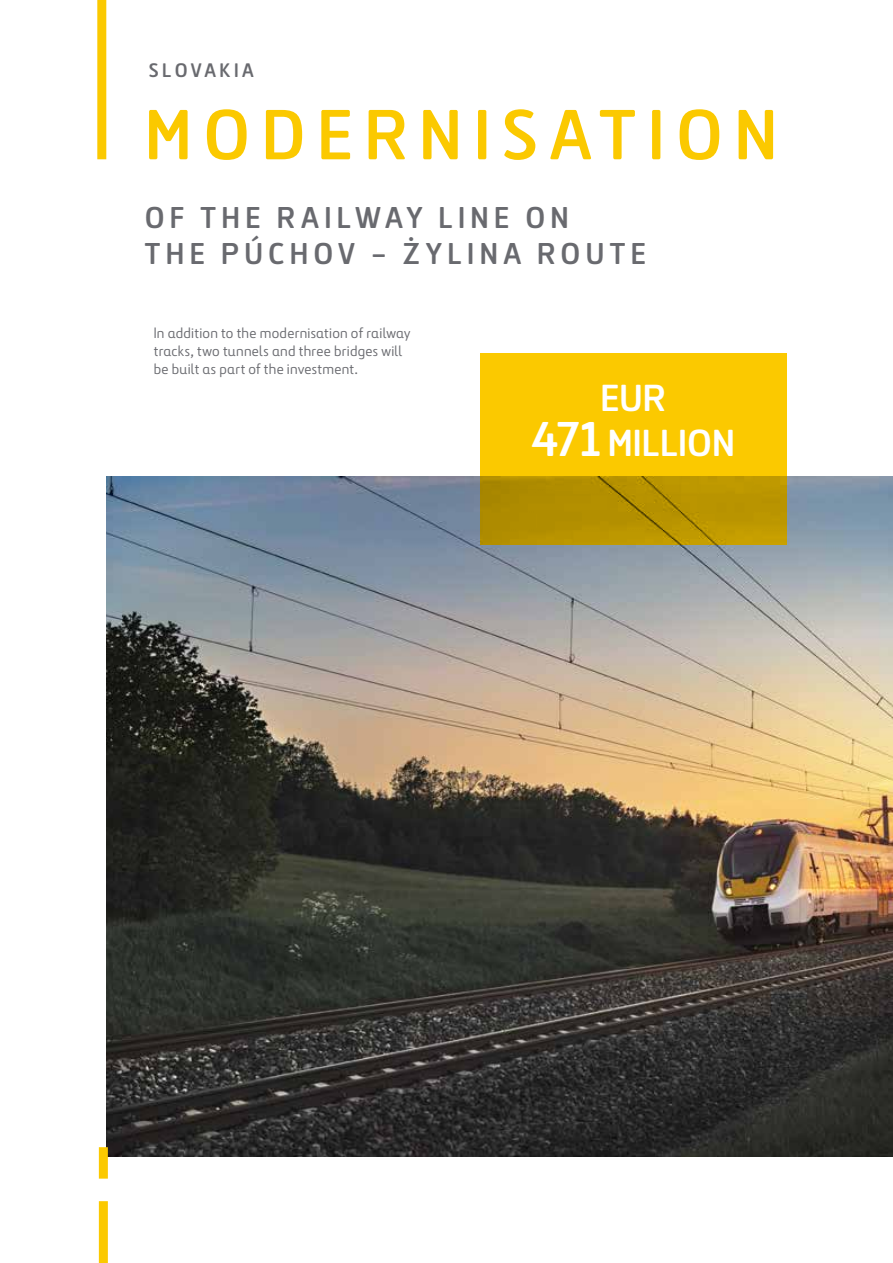
<style>
.page{position:relative;width:893px;height:1263px;background:#fff}
.page>*{position:absolute;margin:0;border:0;box-sizing:border-box;transform-origin:0 0}
.t1{font:700 70.5px "Ferrovial";letter-spacing:.165em;color:#fbc900}
.t2{font:700 37.5px/45px "Ferrovial";color:#fff;text-align:center}
.t3{font:700 30px/36px "Ferrovial";letter-spacing:.175em;color:#696a6f}
.t4{font:700 19.5px "Ferrovial";letter-spacing:.17em;color:#696a6f}
.t5{font:15px/18px "Ferrovial";letter-spacing:.02em;color:#696a6f}
.s1{font-size:48.6px}
</style>
<div class="page">
<div style="left:97px;top:0;width:9px;height:159px;background:#fbc900"></div>
<img style="left:106px;top:476px;width:787px;height:680px">
<div style="left:99px;top:1201px;width:9px;height:62px;background:#fbc900"></div>
<div style="left:99px;top:1147px;width:9px;height:31px;background:#fbc900"></div>
<svg style="left:480px;top:353px;width:307px;height:191px;background:#e1b400"></svg>
<h3 class="t4" style="left:149px;top:58px;width:106px">SLOVAKIA</h3>
<h1 class="t1" style="left:145px;top:91px;width:634px">MODERNISATION</h1>
<h3 class="t3" style="left:145px;top:199px;width:503px">OF THE RAILWAY LINE ON<br>THE PÚCHOV – ŻYLINA ROUTE</h3>
<p class="t5" style="left:154px;top:324px;width:258px">In addition to the modernisation of railway tracks, two tunnels and three bridges will be built as part of the investment.</p>
<h2 class="t2" style="left:531px;top:375px;width:205px">EUR<br><span class="s1">471</span> MILLION</h2>
</div>
